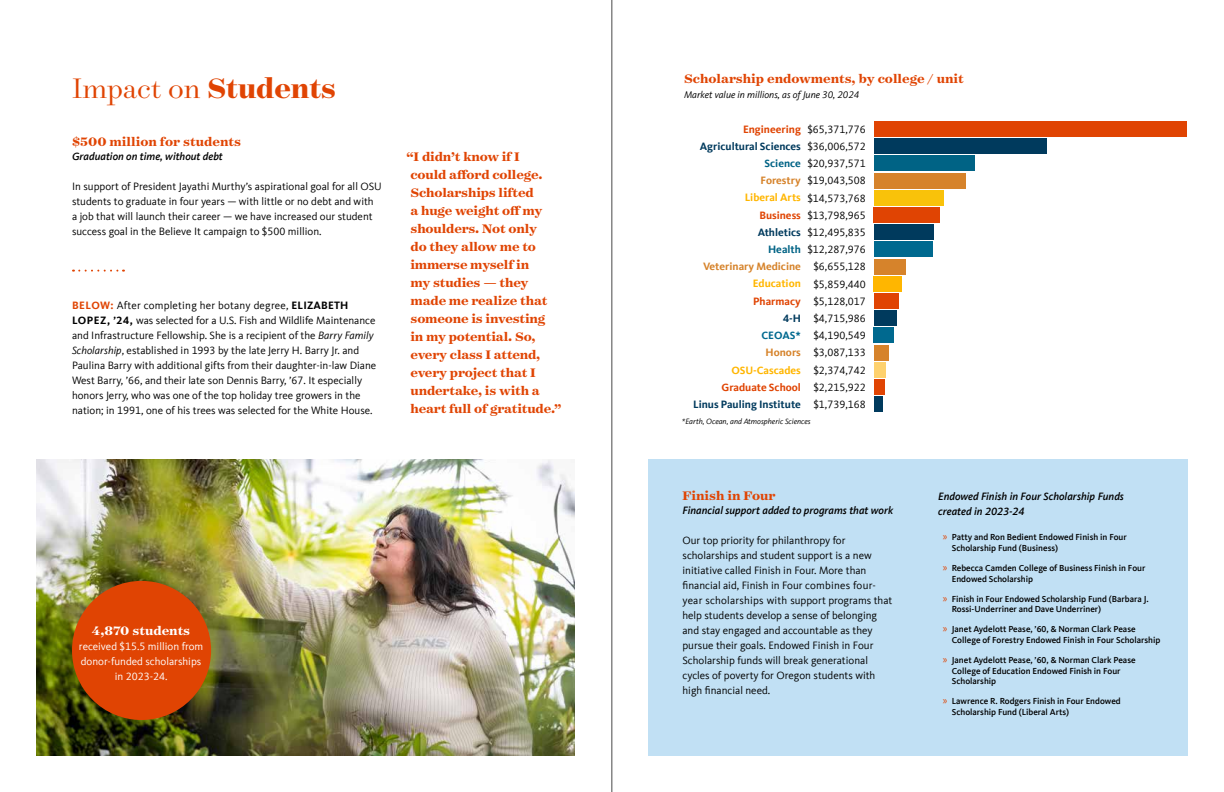
<style>
.page{position:relative;width:1224px;height:792px;background:#fff}
.page>*{position:absolute;margin:0;border:0;box-sizing:border-box;transform-origin:0 0}
.t1{font:300 32px "Surveyor Display";color:#e04403}
.t2{font:700 14px/18px "Surveyor Text";letter-spacing:-.01em;color:#e04403}
.t3{font:700 14px "Surveyor Text";color:#fff}
.t4{font:11px/15px "Kievit Offc";color:#000}
.t5{font:italic 500 11px/15px "Kievit Offc";color:#000}
.t6{font:11px/15px "Kievit Offc";color:#fff;text-align:center}
.t7{font:700 11px "Kievit Offc";color:#003a5d}
.t8{font:700 11px "Kievit Offc";color:#e04403}
.t9{font:700 11px "Kievit Offc";color:#d6832b}
.t10{font:700 11px "Kievit Offc";color:#ffb600}
.t11{font:700 11px "Kievit Offc";color:#006385}
.t12{font:700 11px "Kievit Offc";color:#00698f}
.t13{font:italic 10px "Kievit Offc";color:#000}
.t14{font:500 9px/10.8px "Kievit Offc";color:#000}
.t15{font:italic 8px "Kievit Offc";color:#000}
.s1{font-weight:700}
.s2{font-weight:700;color:#e04403}
.s3{font-style:italic}
.s4{font-family:"Myriad Pro";font-weight:400;font-size:11px;color:#e04403}
</style>
<div class="page">
<img style="left:36px;top:459px;width:539px;height:297px">
<svg style="left:73px;top:270px;width:51px;height:2px"></svg>
<div style="left:874px;top:397px;width:8px;height:15px;background:#003a5d"></div>
<div style="left:874px;top:379px;width:11px;height:16px;background:#e04403"></div>
<div style="left:874px;top:362px;width:11px;height:16px;background:#fed16d"></div>
<div style="left:874px;top:345px;width:15px;height:15px;background:#d6832b"></div>
<div style="left:874px;top:328px;width:20px;height:15px;background:#00698f"></div>
<div style="left:874px;top:311px;width:23px;height:15px;background:#003a5d"></div>
<div style="left:874px;top:293px;width:24px;height:16px;background:#e04403"></div>
<div style="left:874px;top:276px;width:28px;height:15px;background:#ffb600"></div>
<div style="left:874px;top:259px;width:32px;height:15px;background:#d6832b"></div>
<div style="left:874px;top:242px;width:59px;height:15px;background:#00698f"></div>
<div style="left:874px;top:225px;width:60px;height:15px;background:#003a5d"></div>
<div style="left:874px;top:207px;width:66px;height:16px;background:#e04403"></div>
<div style="left:874px;top:190px;width:70px;height:15px;background:#f9c20a"></div>
<div style="left:874px;top:173px;width:91px;height:15px;background:#d6832b"></div>
<div style="left:874px;top:156px;width:100px;height:15px;background:#006385"></div>
<div style="left:874px;top:138px;width:172px;height:16px;background:#003a5d"></div>
<div style="left:874px;top:121px;width:313px;height:16px;background:#e04403"></div>
<div style="left:648px;top:459px;width:540px;height:297px;background:#c1e0f4"></div>
<div style="left:72px;top:581px;width:139px;height:139px;background:#e04403;border-radius:50%"></div>
<hr style="left:612px;top:0;width:1px;height:792px;background:#000">
<h1 class="t1" style="left:72px;top:69px;width:266px">Impact on <span class="s1">Students</span></h1>
<p class="t2" style="left:684px;top:70px;width:281px">Scholarship endowments, by college / unit</p>
<p class="t13" style="left:684px;top:89px;width:177px">Market value in millions, as of June 30, 2024</p>
<p class="t8" style="left:743px;top:123px;width:59px">Engineering</p>
<p class="t7" style="left:700px;top:140px;width:103px">Agricultural Sciences</p>
<p class="t11" style="left:765px;top:157px;width:38px">Science</p>
<p class="t9" style="left:761px;top:174px;width:42px">Forestry</p>
<p class="t10" style="left:745px;top:191px;width:58px">Liberal Arts</p>
<p class="t8" style="left:759px;top:209px;width:43px">Business</p>
<p class="t7" style="left:758px;top:226px;width:45px">Athletics</p>
<p class="t11" style="left:768px;top:243px;width:34px">Health</p>
<p class="t9" style="left:703px;top:260px;width:99px">Veterinary Medicine</p>
<p class="t10" style="left:753px;top:277px;width:50px">Education</p>
<p class="t8" style="left:753px;top:295px;width:49px">Pharmacy</p>
<p class="t7" style="left:783px;top:312px;width:19px">4-H</p>
<p class="t12" style="left:761px;top:329px;width:41px">CEOAS*</p>
<p class="t9" style="left:766px;top:346px;width:37px">Honors</p>
<p class="t10" style="left:731px;top:363px;width:71px">OSU-Cascades</p>
<p class="t8" style="left:722px;top:381px;width:81px">Graduate School</p>
<p class="t7" style="left:693px;top:398px;width:109px">Linus Pauling Institute</p>
<p class="t4" style="left:807px;top:121px;width:60px;line-height:17.2px;text-align:center">$65,371,776 $36,006,572 $20,937,571 $19,043,508 $14,573,768 $13,798,965 $12,495,835 $12,287,976 $6,655,128 $5,859,440 $5,128,017 $4,715,986 $4,190,549 $3,087,133 $2,374,742 $2,215,922 $1,739,168</p>
<p class="t15" style="left:682px;top:417px;width:130px">*Earth, Ocean, and Atmospheric Sciences</p>
<p class="t2" style="left:72px;top:133px;width:170px">$500 million for students</p>
<p class="t5" style="left:72px;top:149px;width:152px">Graduation on time, without debt</p>
<p class="t4" style="left:72px;top:179px;width:311px">In support of President Jayathi Murthy’s aspirational goal for all OSU students to graduate in four years — with little or no debt and with<br>a job that will launch their career — we have increased our student success goal in the Believe It campaign to $500 million.</p>
<p class="t2" style="left:406px;top:148px;width:157px">“I didn’t know if I<br>could afford college.<br>Scholarships lifted<br>a huge weight off my shoulders. Not only<br>do they allow me to immerse myself in<br>my studies — they made me realize that someone is investing<br>in my potential. So, every class I attend, every project that I undertake, is with a heart full of gratitude.”</p>
<p class="t4" style="left:72px;top:298px;width:306px"><span class="s2">BELOW:</span> After completing her botany degree, <span class="s1">ELIZABETH LOPEZ, ’24,</span> was selected for a U.S. Fish and Wildlife Maintenance and Infrastructure Fellowship. She is a recipient of the <span class="s3">Barry Family Scholarship</span>, established in 1993 by the late Jerry H. Barry Jr. and Paulina Barry with additional gifts from their daughter-in-law Diane West Barry, ’66, and their late son Dennis Barry, ’67. It especially honors Jerry, who was one of the top holiday tree growers in the nation; in 1991, one of his trees was selected for the White House.</p>
<p class="t3" style="left:92px;top:622px;width:100px">4,870 students</p>
<p class="t6" style="left:79px;top:639px;width:126px">received $15.5 million from donor-funded scholarships in 2023-24.</p>
<p class="t2" style="left:682px;top:487px;width:95px">Finish in Four</p>
<p class="t5" style="left:682px;top:503px;width:212px">Financial support added to programs that work</p>
<p class="t4" style="left:682px;top:533px;width:211px">Our top priority for philanthropy for scholarships and student support is a new initiative called Finish in Four. More than financial aid, Finish in Four combines four&shy;year scholarships with support programs that help students develop a sense of belonging and stay engaged and accountable as they pursue their goals. Endowed Finish in Four Scholarship funds will break generational cycles of poverty for Oregon students with high financial need.</p>
<p class="t5" style="left:938px;top:488px;width:187px">Endowed Finish in Four Scholarship Funds created in 2023-24</p>
<p class="t14" style="left:952px;top:532px;width:176px;text-indent:-9px"><span class="s4">»</span> Patty and Ron Bedient Endowed Finish in Four<br>Scholarship Fund (Business)</p>
<p class="t14" style="left:952px;top:563px;width:195px;text-indent:-9px"><span class="s4">»</span> Rebecca Camden College of Business Finish in Four<br>Endowed Scholarship</p>
<p class="t14" style="left:952px;top:593px;width:198px;text-indent:-9px"><span class="s4">»</span> Finish in Four Endowed Scholarship Fund (Barbara J.<br>Rossi-Underriner and Dave Underriner)</p>
<p class="t14" style="left:952px;top:624px;width:210px;text-indent:-9px"><span class="s4">»</span> Janet Aydelott Pease, ’60, &amp; Norman Clark Pease<br>College of Forestry Endowed Finish in Four Scholarship</p>
<p class="t14" style="left:952px;top:654px;width:185px;text-indent:-9px"><span class="s4">»</span> Janet Aydelott Pease, ’60, &amp; Norman Clark Pease<br>College of Education Endowed Finish in Four<br>Scholarship</p>
<p class="t14" style="left:952px;top:696px;width:170px;text-indent:-9px"><span class="s4">»</span> Lawrence R. Rodgers Finish in Four Endowed<br>Scholarship Fund (Liberal Arts)</p>
</div>
